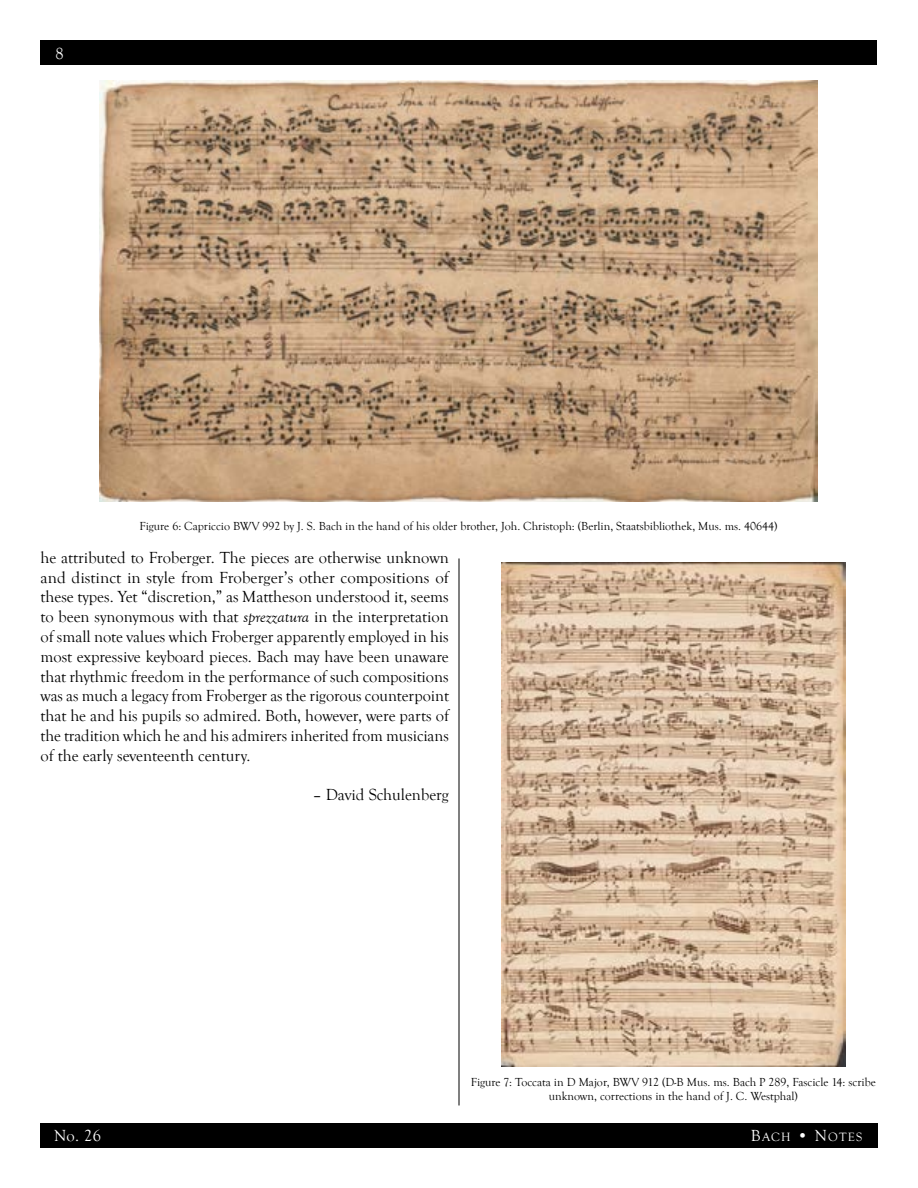
<style>
.page{position:relative;width:918px;height:1188px;background:#fff}
.page>*{position:absolute;margin:0;border:0;box-sizing:border-box;transform-origin:0 0}
.t1{font:16.5px/19.8px "Goudy Old Style T";color:#000;text-align:justify}
.t2{font:16.5px "Goudy Old Style T";color:#fff}
.t3{font:12.3px "Goudy Old Style T";letter-spacing:.1em;color:#fff}
.t4{font:12px/14.4px "Goudy Old Style T";color:#000;text-align:center}
.s1{font-style:italic}
.s2{font-size:16.5px}
</style>
<div class="page">
<div style="left:40px;top:1123px;width:837px;height:25px;background:#000"></div>
<div style="left:40px;top:40px;width:838px;height:25px;background:#000"></div>
<hr style="left:459px;top:558px;width:1px;height:547px;background:#000">
<img style="left:501px;top:563px;width:344px;height:503px">
<img style="left:100px;top:81px;width:717px;height:420px">
<p class="t2" style="left:56px;top:44px;width:10px">8</p>
<p class="t4" style="left:140px;top:519px;width:640px">Figure 6: Capriccio BWV 992 by J. S. Bach in the hand of his older brother, Joh. Christoph: (Berlin, Staatsbibliothek, Mus. ms. 40644)</p>
<p class="t1" style="left:40px;top:548px;width:410px">he attributed to Froberger. The pieces are otherwise unknown and distinct in style from Froberger’s other compositions of these types. Yet “discretion,” as Mattheson understood it, seems to been synonymous with that <span class="s1">sprezzatura</span> in the interpretation of small note values which Froberger apparently employed in his most expressive keyboard pieces. Bach may have been unaware that rhythmic freedom in the performance of such compositions was as much a legacy from Froberger as the rigorous counterpoint that he and his pupils so admired. Both, however, were parts of the tradition which he and his admirers inherited from musicians of the early seventeenth century.</p>
<p class="t1" style="left:313px;top:785px;width:137px">– David Schulenberg</p>
<p class="t4" style="left:471px;top:1075px;width:406px">Figure 7: Toccata in D Major, BWV 912 (D-B Mus. ms. Bach P 289, Fascicle 14: scribe unknown, corrections in the hand of J. C. Westphal)</p>
<p class="t2" style="left:54px;top:1127px;width:48px">No. 26</p>
<p class="t3" style="left:751px;top:1130px;width:113px"><span class="s2">B</span>ACH <span class="s2">• N</span>OTES</p>
</div>
